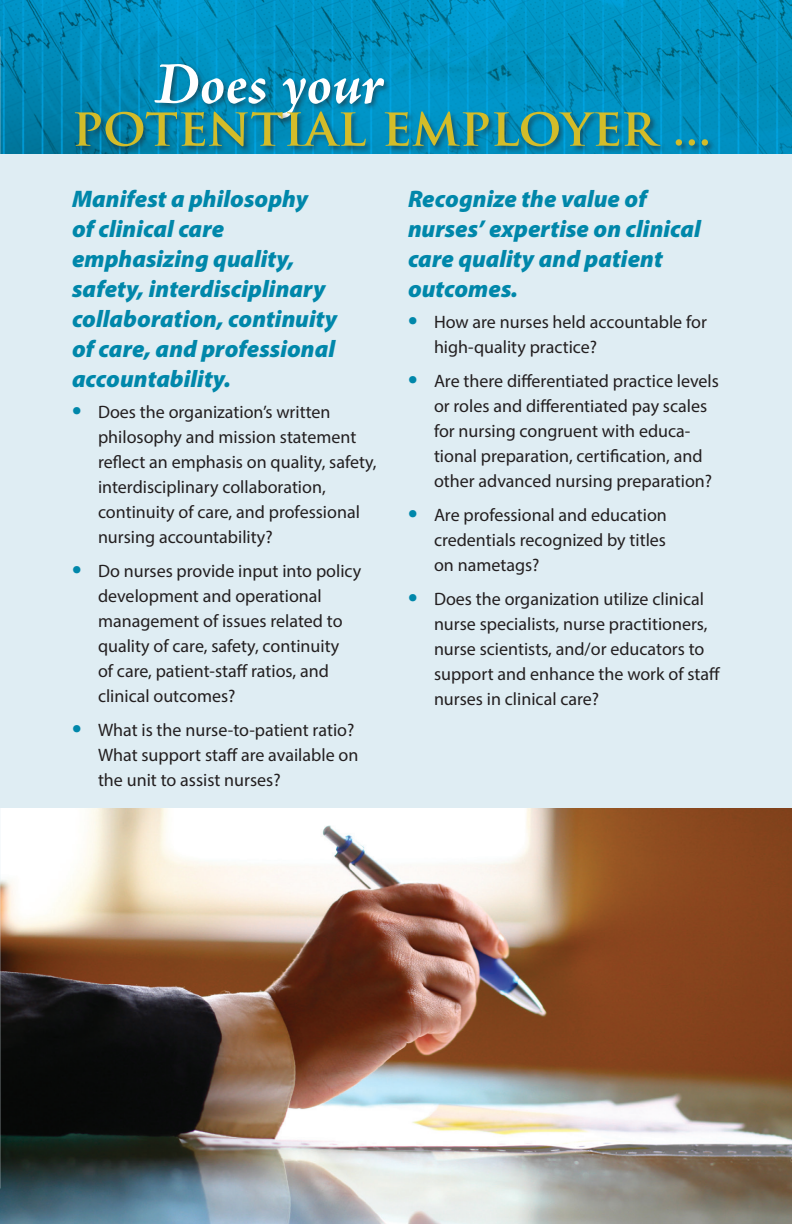
<style>
.page{position:relative;width:792px;height:1224px;background:#fff}
.page>*{position:absolute;margin:0;border:0;box-sizing:border-box;transform-origin:0 0}
.t1{font:italic 700 60px "Adobe Jenson Pro";color:#fff}
.t2{font:700 52px "Trajan Pro";color:#d3bc29}
.Head{font:italic 900 24px/30px "Myriad Pro";color:#0087aa}
.t3{font:18px/25px "Myriad Pro";color:#231f20}
.s1{font-weight:700;font-size:28px;color:#0087aa}
</style>
<div class="page">
<div style="left:0;top:121px;width:792px;height:742px;background:#dfedf3"></div>
<img style="left:0;top:809px;width:792px;height:415px">
<img style="left:0;top:0;width:792px;height:154px">
<div style="left:153px;top:62px;width:238px;height:64px;background:#231f20;opacity:.5"></div>
<div style="left:73px;top:111px;width:642px;height:43px;background:#231f20;opacity:.5"></div>
<p class="t1" style="left:155px;top:50px;width:231px">Does your</p>
<p class="t2" style="left:72px;top:94px;width:641px">POTENTIAL EMPLOYER ...</p>
<p class="Head" style="left:72px;top:183px;width:267px">Manifest a philosophy<br>of clinical care emphasizing quality, safety, interdisciplinary collaboration, continuity of care, and professional accountability.</p>
<p class="t3" style="left:98px;top:399px;width:280px;text-indent:-26px"><span class="s1">•</span> Does the organization’s written philosophy and mission statement reflect an emphasis on quality, safety, interdisciplinary collaboration, continuity of care, and professional nursing accountability?</p>
<p class="t3" style="left:98px;top:558px;width:265px;text-indent:-26px"><span class="s1">•</span> Do nurses provide input into policy development and operational management of issues related to quality of care, safety, continuity<br>of care, patient-staff ratios, and clinical outcomes?</p>
<p class="t3" style="left:98px;top:717px;width:262px;text-indent:-26px"><span class="s1">•</span> What is the nurse-to-patient ratio?<br>What support staff are available on the unit to assist nurses?</p>
<p class="Head" style="left:408px;top:183px;width:294px">Recognize the value of nurses’ expertise on clinical care quality and patient outcomes.</p>
<p class="t3" style="left:434px;top:309px;width:274px;text-indent:-26px"><span class="s1">•</span> How are nurses held accountable for high-quality practice?</p>
<p class="t3" style="left:434px;top:368px;width:287px;text-indent:-26px"><span class="s1">•</span> Are there differentiated practice levels or roles and differentiated pay scales for nursing congruent with educa&shy;tional preparation, certification, and other advanced nursing preparation?</p>
<p class="t3" style="left:434px;top:502px;width:234px;text-align:justify;text-indent:-26px"><span class="s1">•</span> Are professional and education credentials recognized by titles on nametags?</p>
<p class="t3" style="left:434px;top:586px;width:288px;text-indent:-26px"><span class="s1">•</span> Does the organization utilize clinical nurse specialists, nurse practitioners, nurse scientists, and/or educators to support and enhance the work of staff nurses in clinical care?</p>
</div>
